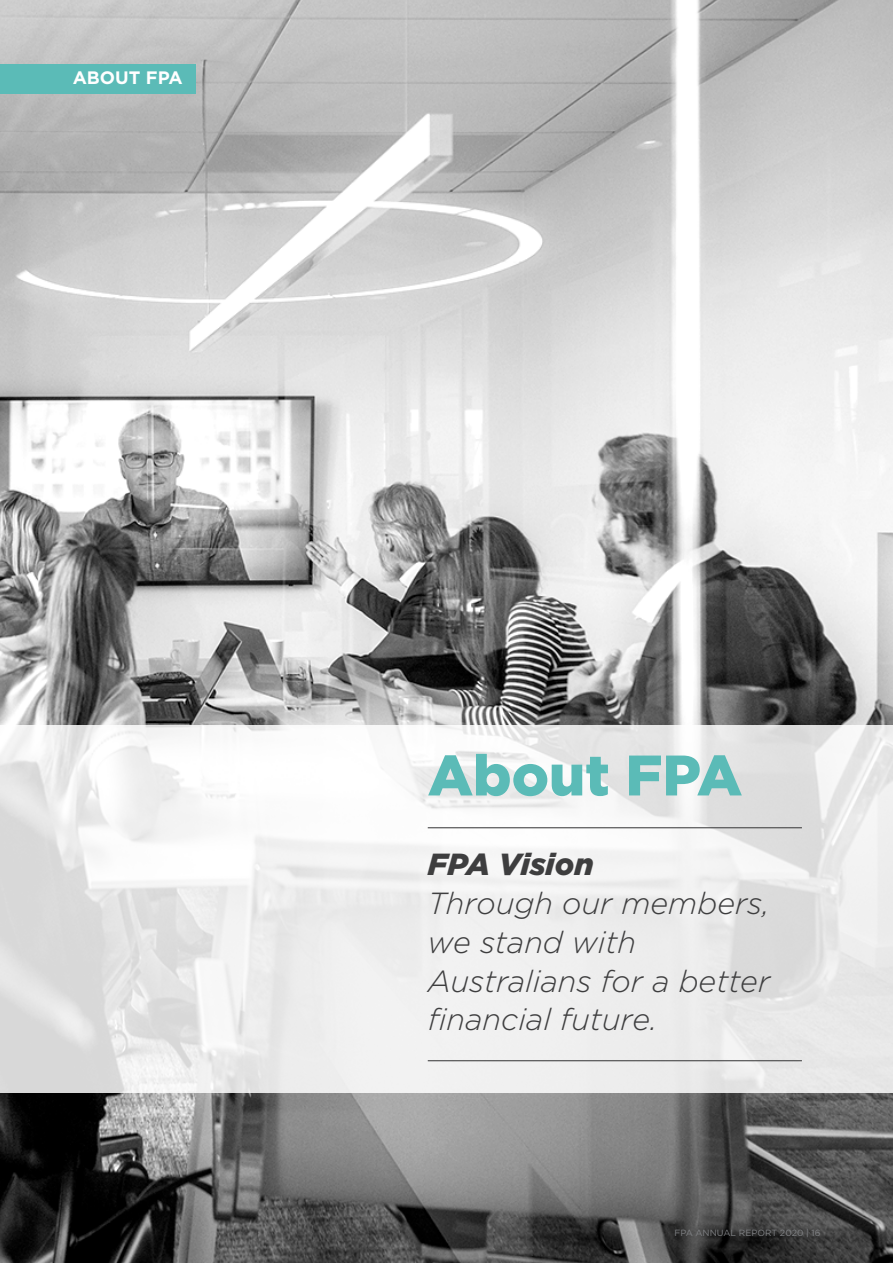
<style>
.page{position:relative;width:893px;height:1263px;background:#fff}
.page>*{position:absolute;margin:0;border:0;box-sizing:border-box;transform-origin:0 0}
.Statement_text{font:900 57px "Gotham";color:#5bbbb7}
.Standfirst_-_chapter{font:italic 300 30.45px/38.8px "Gotham";color:#3e3e3f}
.t1{font:700 18px "Gotham";color:#fff}
.t2{font:9px "Gotham";color:#808285}
.s1{font-weight:900}
</style>
<div class="page">
<img style="left:0;top:0;width:893px;height:1263px">
<div style="left:0;top:64px;width:196px;height:30px;background:#5bbbb7"></div>
<svg style="left:0;top:725px;width:893px;height:367px;fill:#ededed"></svg>
<hr style="left:428px;top:827px;width:374px;height:1px;background:#3e3e3f">
<hr style="left:428px;top:1060px;width:374px;height:1px;background:#3e3e3f">
<p class="t1" style="left:73px;top:66px;width:111px">ABOUT FPA</p>
<p class="Statement_text" style="left:428px;top:736px;width:316px">About FPA</p>
<p class="Standfirst_-_chapter" style="left:428px;top:844px;width:344px"><span class="s1">FPA Vision<br></span>Through our members, we stand with<br>Australians for a better financial future.</p>
<p class="t2" style="left:674px;top:1227px;width:148px">FPA ANNUAL REPORT 2020 | 16</p>
</div>
